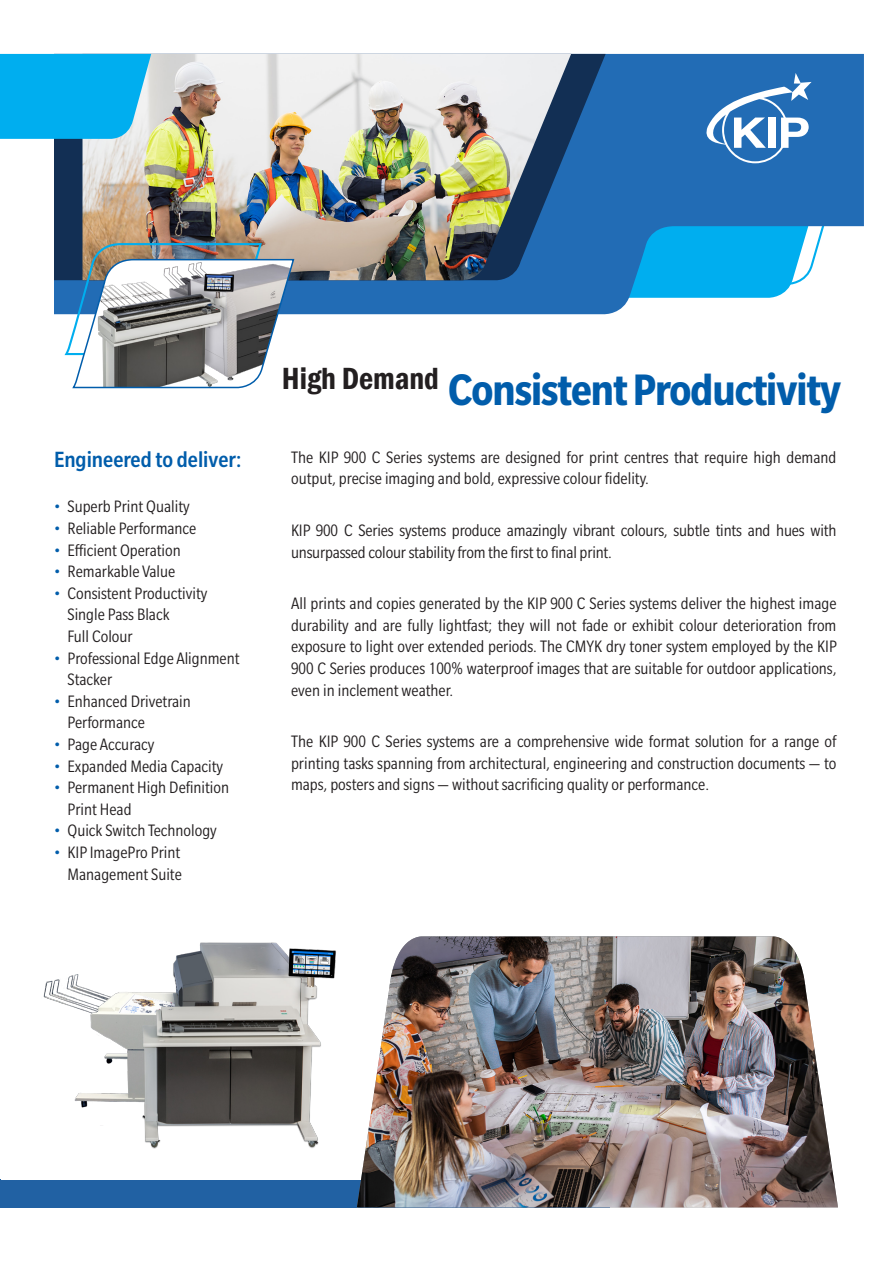
<style>
.page{position:relative;width:893px;height:1263px;background:#fff}
.page>*{position:absolute;margin:0;border:0;box-sizing:border-box;transform-origin:0 0}
.t1{font:700 condensed 48px "Slate Pro";letter-spacing:-.02em;color:#015dab}
.t2{font:600 condensed 31.5px "Franklin Gothic";color:#231f20}
.Subhead23{font:500 condensed 24px "Slate Pro";color:#015dab}
.t3{font:condensed 18px/21.6px "Slate Pro";color:#231f20}
.s1{color:#015dab}
</style>
<div class="page">
<hr style="left:0;top:192px;width:1px;height:355px;background:#015dab">
<svg style="left:54px;top:54px;width:810px;height:261px;background:#3989c7"></svg>
<svg style="left:54px;top:54px;width:552px;height:226px;background:#1b528c"></svg>
<svg style="left:706px;top:73px;width:106px;height:90px"></svg>
<img style="left:83px;top:54px;width:488px;height:226px">
<svg style="left:0;top:54px;width:151px;height:85px;background:#13b2ee"></svg>
<svg style="left:63px;top:241px;width:232px;height:148px"></svg>
<div style="left:0;top:1180px;width:609px;height:27px;background:#2161a3"></div>
<img style="left:357px;top:936px;width:481px;height:271px">
<img style="left:43px;top:942px;width:293px;height:207px">
<p class="Subhead23" style="left:54px;top:447px;width:189px">Engineered to deliver:</p>
<p class="t3" style="left:54px;top:496px;width:137px"><span class="s1">•</span> Superb Print Quality</p>
<p class="t3" style="left:54px;top:517px;width:144px"><span class="s1">•</span> Reliable Performance</p>
<p class="t3" style="left:54px;top:539px;width:128px"><span class="s1">•</span> Efficient Operation</p>
<p class="t3" style="left:54px;top:560px;width:123px"><span class="s1">•</span> Remarkable Value</p>
<p class="t3" style="left:68px;top:582px;width:141px;text-indent:-14px"><span class="s1">•</span> Consistent Productivity<br>Single Pass Black<br>Full Colour</p>
<p class="t3" style="left:68px;top:647px;width:174px;text-indent:-14px"><span class="s1">•</span> Professional Edge Alignment<br>Stacker</p>
<p class="t3" style="left:68px;top:690px;width:125px;text-indent:-14px"><span class="s1">•</span> Enhanced Drivetrain<br>Performance</p>
<p class="t3" style="left:54px;top:733px;width:102px"><span class="s1">•</span> Page Accuracy</p>
<p class="t3" style="left:54px;top:755px;width:171px"><span class="s1">•</span> Expanded Media Capacity</p>
<p class="t3" style="left:68px;top:776px;width:163px;text-indent:-14px"><span class="s1">•</span> Permanent High Definition<br>Print Head</p>
<p class="t3" style="left:54px;top:820px;width:164px"><span class="s1">•</span> Quick Switch Technology</p>
<p class="t3" style="left:54px;top:841px;width:129px;text-align:right"><span class="s1">•</span> KIP ImagePro Print<br>Management Suite</p>
<p class="t2" style="left:282px;top:357px;width:159px">High Demand</p>
<p class="t1" style="left:448px;top:364px;width:394px">Consistent Productivity</p>
<p class="t3" style="left:291px;top:446px;width:547px">The KIP 900 C Series systems are designed for print centres that require high demand output, precise imaging and bold, expressive colour fidelity.</p>
<p class="t3" style="left:291px;top:519px;width:547px">KIP 900 C Series systems produce amazingly vibrant colours, subtle tints and hues with unsurpassed colour stability from the first to final print.</p>
<p class="t3" style="left:291px;top:593px;width:547px;text-align:justify">All prints and copies generated by the KIP 900 C Series systems deliver the highest image durability and are fully lightfast; they will not fade or exhibit colour deterioration from exposure to light over extended periods. The CMYK dry toner system employed by the KIP 900 C Series produces 100% waterproof images that are suitable for outdoor applications, even in inclement weather.</p>
<p class="t3" style="left:291px;top:731px;width:547px;text-align:justify">The KIP 900 C Series systems are a comprehensive wide format solution for a range of printing tasks spanning from architectural, engineering and construction documents — to maps, posters and signs — without sacrificing quality or performance.</p>
</div>
